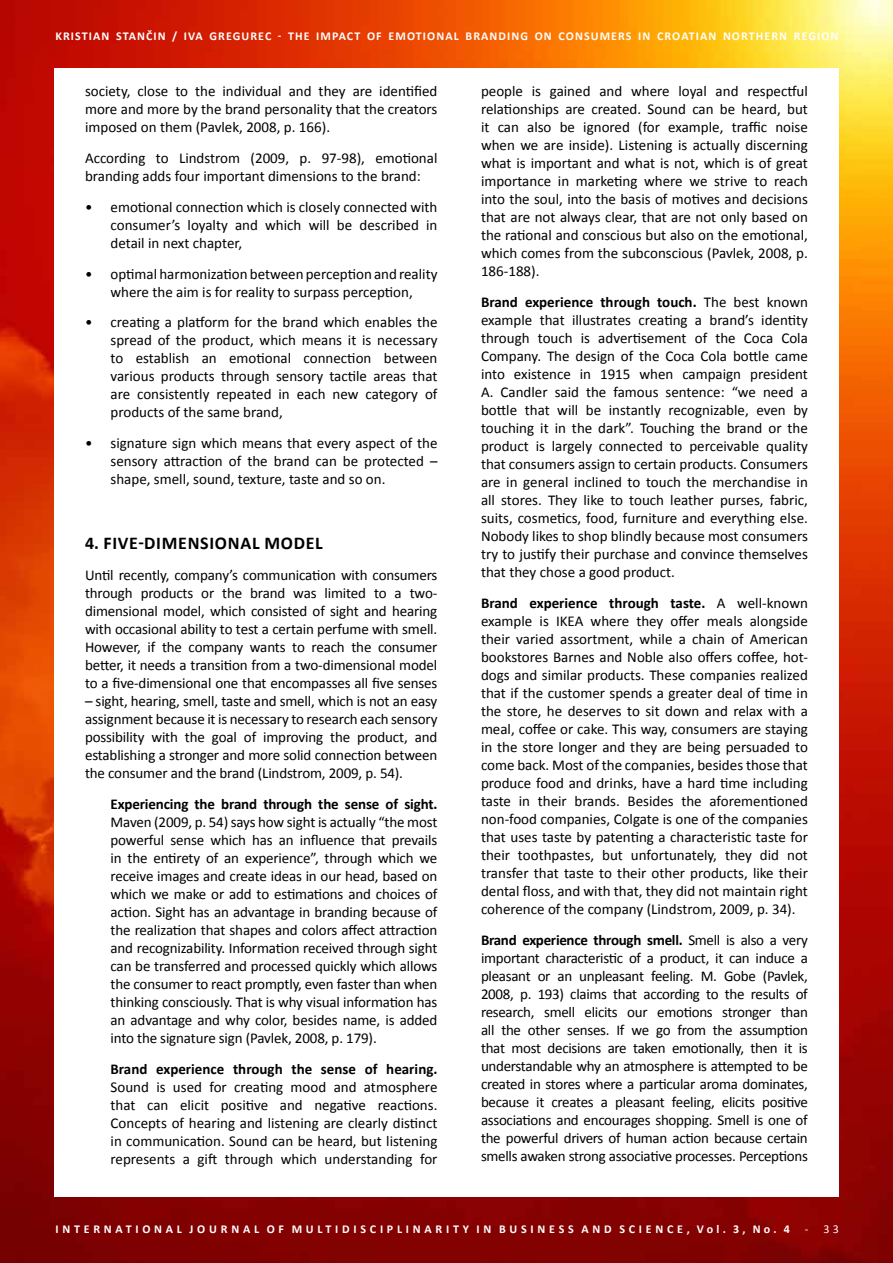
<style>
.page{position:relative;width:893px;height:1263px;background:#fff}
.page>*{position:absolute;margin:0;border:0;box-sizing:border-box;transform-origin:0 0}
.t1{font:700 18px "Calibri";letter-spacing:.04em;color:#000}
.t2{font:15px/18px "Calibri";color:#000;text-align:justify}
.t3{font:700 15px "Calibri";letter-spacing:-.01em;color:#000}
.t4{font:700 12px "Calibri";letter-spacing:.09em;color:#fff}
.s1{font-weight:700}
.s2{font-weight:400}
</style>
<div class="page">
<img style="left:0;top:0;width:893px;height:1263px">
<div style="left:54px;top:68px;width:785px;height:1129px;background:#fff"></div>
<p class="t4" style="left:55px;top:28px;width:785px">KRISTIAN STANČIN / IVA GREGUREC - THE IMPACT OF EMOTIONAL BRANDING ON CONSUMERS IN CROATIAN NORTHERN REGION</p>
<p class="t2" style="left:85px;top:82px;width:354px">society, close to the individual and they are identified more and more by the brand personality that the creators imposed on them (Pavlek, 2008, p. 166).</p>
<p class="t2" style="left:85px;top:149px;width:354px">According to Lindstrom (2009, p. 97-98), emotional branding adds four important dimensions to the brand:</p>
<p class="t2" style="left:111px;top:198px;width:328px;text-indent:-26px">• emotional connection which is closely connected with consumer’s loyalty and which will be described in detail in next chapter,</p>
<p class="t2" style="left:85px;top:265px;width:354px;text-align:center">• optimal harmonization between perception and reality where the aim is for reality to surpass perception,</p>
<p class="t2" style="left:111px;top:313px;width:328px;text-indent:-26px">• creating a platform for the brand which enables the spread of the product, which means it is necessary to establish an emotional connection between various products through sensory tactile areas that are consistently repeated in each new category of products of the same brand,</p>
<p class="t2" style="left:111px;top:434px;width:328px;text-indent:-26px">• signature sign which means that every aspect of the sensory attraction of the brand can be protected – shape, smell, sound, texture, taste and so on.</p>
<p class="t1" style="left:85px;top:532px;width:239px">4. FIVE-DIMENSIONAL MODEL</p>
<p class="t2" style="left:85px;top:566px;width:354px">Until recently, company’s communication with consumers through products or the brand was limited to a two&shy;dimensional model, which consisted of sight and hearing with occasional ability to test a certain perfume with smell.<br>However, if the company wants to reach the consumer better, it needs a transition from a two-dimensional model to a five-dimensional one that encompasses all five senses</p>
<p class="t2" style="left:85px;top:692px;width:354px">– sight, hearing, smell, taste and smell, which is not an easy assignment because it is necessary to research each sensory possibility with the goal of improving the product, and establishing a stronger and more solid connection between the consumer and the brand (Lindstrom, 2009, p. 54).</p>
<p class="t3" style="left:111px;top:794px;width:328px">Experiencing the brand through the sense of sight.</p>
<p class="t2" style="left:111px;top:813px;width:328px">Maven (2009, p. 54) says how sight is actually “the most powerful sense which has an influence that prevails in the entirety of an experience”, through which we receive images and create ideas in our head, based on which we make or add to estimations and choices of action. Sight has an advantage in branding because of the realization that shapes and colors affect attraction and recognizability. Information received through sight can be transferred and processed quickly which allows the consumer to react promptly, even faster than when thinking consciously. That is why visual information has an advantage and why color, besides name, is added into the signature sign (Pavlek, 2008, p. 179).</p>
<p class="t3" style="left:111px;top:1059px;width:328px">Brand experience through the sense of hearing.</p>
<p class="t2" style="left:111px;top:1078px;width:328px">Sound is used for creating mood and atmosphere that can elicit positive and negative reactions.<br>Concepts of hearing and listening are clearly distinct in communication. Sound can be heard, but listening represents a gift through which understanding for</p>
<p class="t2" style="left:481px;top:82px;width:328px">people is gained and where loyal and respectful relationships are created. Sound can be heard, but it can also be ignored (for example, traffic noise when we are inside). Listening is actually discerning what is important and what is not, which is of great importance in marketing where we strive to reach into the soul, into the basis of motives and decisions that are not always clear, that are not only based on the rational and conscious but also on the emotional, which comes from the subconscious (Pavlek, 2008, p.<br>186-188).</p>
<p class="t2" style="left:481px;top:293px;width:328px"><span class="s1">Brand experience through touch.</span> The best known example that illustrates creating a brand’s identity through touch is advertisement of the Coca Cola Company. The design of the Coca Cola bottle came into existence in 1915 when campaign president A. Candler said the famous sentence: “we need a bottle that will be instantly recognizable, even by touching it in the dark”. Touching the brand or the product is largely connected to perceivable quality that consumers assign to certain products. Consumers are in general inclined to touch the merchandise in all stores. They like to touch leather purses, fabric, suits, cosmetics, food, furniture and everything else.<br>Nobody likes to shop blindly because most consumers try to justify their purchase and convince themselves that they chose a good product.</p>
<p class="t2" style="left:481px;top:594px;width:328px"><span class="s1">Brand experience through taste.</span> A well-known example is IKEA where they offer meals alongside their varied assortment, while a chain of American bookstores Barnes and Noble also offers coffee, hot&shy;dogs and similar products. These companies realized that if the customer spends a greater deal of time in the store, he deserves to sit down and relax with a meal, coffee or cake. This way, consumers are staying in the store longer and they are being persuaded to come back. Most of the companies, besides those that produce food and drinks, have a hard time including taste in their brands. Besides the aforementioned non-food companies, Colgate is one of the companies that uses taste by patenting a characteristic taste for their toothpastes, but unfortunately, they did not transfer that taste to their other products, like their dental floss, and with that, they did not maintain right coherence of the company (Lindstrom, 2009, p. 34).</p>
<p class="t2" style="left:481px;top:931px;width:328px"><span class="s1">Brand experience through smell.</span> Smell is also a very important characteristic of a product, it can induce a pleasant or an unpleasant feeling. M. Gobe (Pavlek, 2008, p. 193) claims that according to the results of research, smell elicits our emotions stronger than all the other senses. If we go from the assumption that most decisions are taken emotionally, then it is understandable why an atmosphere is attempted to be created in stores where a particular aroma dominates, because it creates a pleasant feeling, elicits positive associations and encourages shopping. Smell is one of the powerful drivers of human action because certain smells awaken strong associative processes. Perceptions</p>
<p class="t4" style="left:55px;top:1222px;width:18px">I nternational</p>
<p class="t4" style="left:190px;top:1222px;width:19px">J ournal</p>
<p class="t4" style="left:267px;top:1222px;width:10px">of</p>
<p class="t4" style="left:292px;top:1222px;width:25px">M ultidisciplinarity</p>
<p class="t4" style="left:477px;top:1222px;width:8px">in</p>
<p class="t4" style="left:499px;top:1222px;width:21px">B usiness</p>
<p class="t4" style="left:581px;top:1222px;width:11px">and</p>
<p class="t4" style="left:619px;top:1222px;width:20px">S cience</p>
<p class="t4" style="left:687px;top:1222px;width:154px">, Vol. 3, No. 4 <span class="s2">- 33</span></p>
</div>
